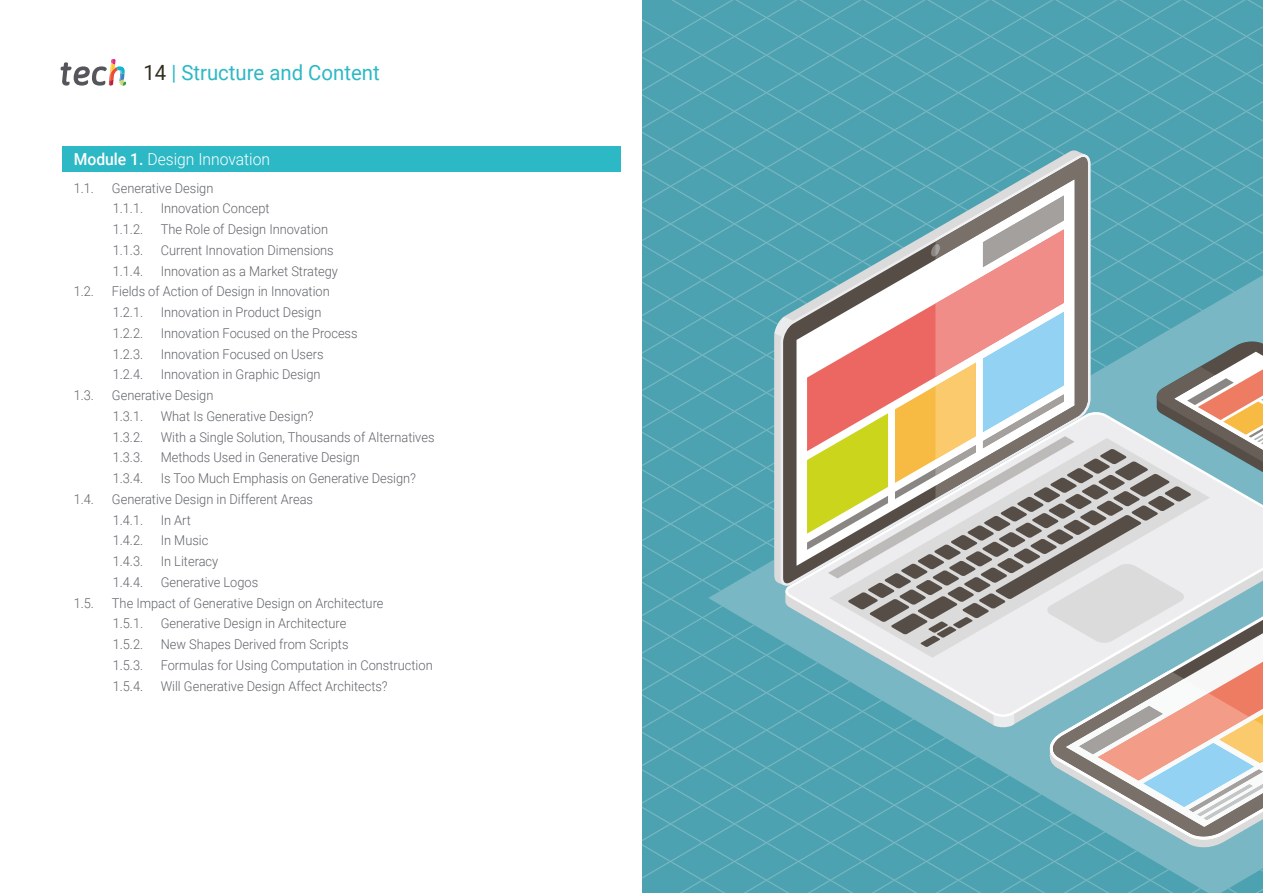
<style>
.page{position:relative;width:1263px;height:893px;background:#fff}
.page>*{position:absolute;margin:0;border:0;box-sizing:border-box;transform-origin:0 0}
.t1{font:21px "Roboto";color:#2db8c5}
.t2{font:300 16.5px "Roboto";color:#fff;scale:.95 1}
.t3{font:300 13.5px/20.7px "Roboto";color:#61646a;scale:.95 1}
.s1{color:#312e20}
.s2{font-weight:500}
</style>
<div class="page">
<div style="left:63px;top:147px;width:558px;height:25px;background:#2db8c5"></div>
<svg style="left:61px;top:59px;width:65px;height:27px"></svg>
<svg style="left:642px;top:0;width:621px;height:893px;background:#7faeb5"></svg>
<h1 class="t1" style="left:144px;top:57px;width:238px"><span class="s1">14</span> | Structure and Content</h1>
<p class="t2" style="left:74px;top:148px;width:208px"><span class="s2">Module 1.</span> Design Innovation</p>
<p class="t3" style="left:74px;top:177px;width:23px">1.1.</p>
<p class="t3" style="left:112px;top:177px;width:108px">Generative Design<br>1.1.1.</p>
<p class="t3" style="left:161px;top:198px;width:116px">Innovation Concept</p>
<p class="t3" style="left:113px;top:218px;width:34px">1.1.2.</p>
<p class="t3" style="left:161px;top:218px;width:178px">The Role of Design Innovation</p>
<p class="t3" style="left:113px;top:239px;width:34px">1.1.3.</p>
<p class="t3" style="left:161px;top:239px;width:184px">Current Innovation Dimensions</p>
<p class="t3" style="left:113px;top:260px;width:34px">1.1.4.</p>
<p class="t3" style="left:161px;top:260px;width:188px">Innovation as a Market Strategy</p>
<p class="t3" style="left:74px;top:281px;width:23px">1.2.</p>
<p class="t3" style="left:112px;top:281px;width:231px">Fields of Action of Design in Innovation<br>1.2.1.</p>
<p class="t3" style="left:161px;top:301px;width:171px">Innovation in Product Design</p>
<p class="t3" style="left:113px;top:322px;width:34px">1.2.2.</p>
<p class="t3" style="left:161px;top:322px;width:209px">Innovation Focused on the Process</p>
<p class="t3" style="left:113px;top:343px;width:34px">1.2.3.</p>
<p class="t3" style="left:161px;top:343px;width:173px">Innovation Focused on Users</p>
<p class="t3" style="left:113px;top:364px;width:34px">1.2.4.</p>
<p class="t3" style="left:161px;top:364px;width:170px">Innovation in Graphic Design</p>
<p class="t3" style="left:74px;top:384px;width:23px">1.3.</p>
<p class="t3" style="left:112px;top:384px;width:108px">Generative Design<br>1.3.1.</p>
<p class="t3" style="left:161px;top:405px;width:162px">What Is Generative Design?</p>
<p class="t3" style="left:113px;top:426px;width:34px">1.3.2.</p>
<p class="t3" style="left:161px;top:426px;width:290px">With a Single Solution, Thousands of Alternatives</p>
<p class="t3" style="left:113px;top:447px;width:34px">1.3.3.</p>
<p class="t3" style="left:161px;top:447px;width:211px">Methods Used in Generative Design</p>
<p class="t3" style="left:113px;top:467px;width:34px">1.3.4.</p>
<p class="t3" style="left:161px;top:467px;width:270px">Is Too Much Emphasis on Generative Design?</p>
<p class="t3" style="left:74px;top:488px;width:23px">1.4.</p>
<p class="t3" style="left:112px;top:488px;width:213px">Generative Design in Different Areas<br>1.4.1.</p>
<p class="t3" style="left:161px;top:509px;width:33px">In Art</p>
<p class="t3" style="left:113px;top:530px;width:34px">1.4.2.</p>
<p class="t3" style="left:161px;top:530px;width:52px">In Music</p>
<p class="t3" style="left:113px;top:550px;width:34px">1.4.3.</p>
<p class="t3" style="left:161px;top:550px;width:62px">In Literacy</p>
<p class="t3" style="left:113px;top:571px;width:34px">1.4.4.</p>
<p class="t3" style="left:161px;top:571px;width:104px">Generative Logos</p>
<p class="t3" style="left:74px;top:592px;width:23px">1.5.</p>
<p class="t3" style="left:112px;top:592px;width:287px">The Impact of Generative Design on Architecture<br>1.5.1.</p>
<p class="t3" style="left:161px;top:613px;width:197px">Generative Design in Architecture</p>
<p class="t3" style="left:113px;top:633px;width:34px">1.5.2.</p>
<p class="t3" style="left:161px;top:633px;width:199px">New Shapes Derived from Scripts</p>
<p class="t3" style="left:113px;top:654px;width:34px">1.5.3.</p>
<p class="t3" style="left:161px;top:654px;width:288px">Formulas for Using Computation in Construction</p>
<p class="t3" style="left:113px;top:675px;width:34px">1.5.4.</p>
<p class="t3" style="left:161px;top:675px;width:240px">Will Generative Design Affect Architects?</p>
</div>
